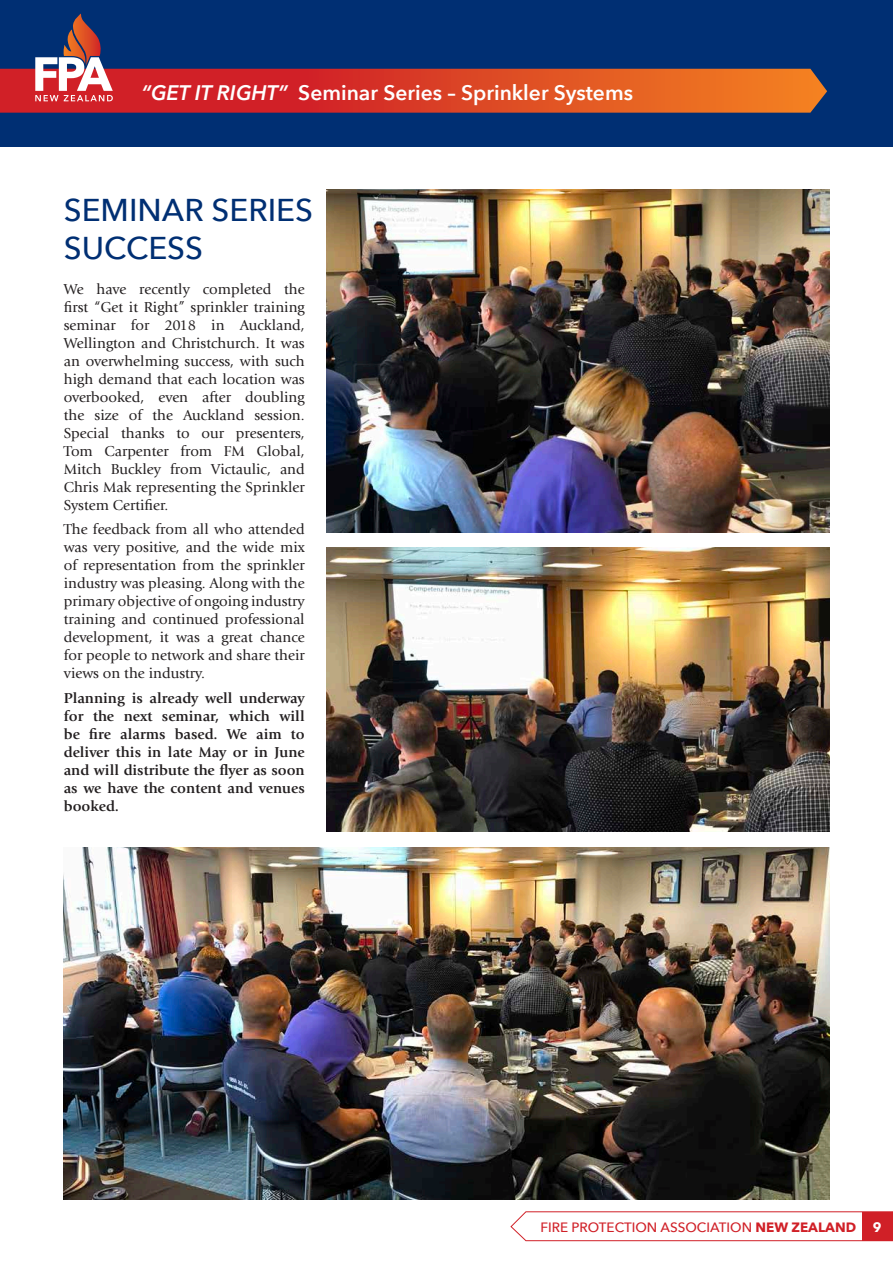
<style>
.page{position:relative;width:893px;height:1263px;background:#fff}
.page>*{position:absolute;margin:0;border:0;box-sizing:border-box;transform-origin:0 0}
.t1{font:500 31.5px/37.8px "Avenir Next";color:#002f73}
.t2{font:600 21px "Avenir Next";color:#fff}
.t3{font:15px/18px "AT Giovanni";color:#231f20;text-align:justify}
.t4{font:700 15px/18px "AT Giovanni";color:#231f20;text-align:justify}
.t5{font:500 13.5px "Avenir Next";color:#d02027}
.s1{font-style:italic}
.s2{font-weight:700}
.s3{font-weight:700;color:#fff}
</style>
<div class="page">
<img style="left:326px;top:547px;width:503px;height:284px">
<svg style="left:510px;top:1211px;width:383px;height:30px"></svg>
<div style="left:862px;top:1212px;width:31px;height:28px;background:#d02027"></div>
<div style="left:0;top:0;width:893px;height:147px;background:#002f73"></div>
<svg style="left:0;top:14px;width:827px;height:99px"></svg>
<img style="left:64px;top:847px;width:765px;height:352px">
<img style="left:326px;top:189px;width:503px;height:343px">
<h2 class="t2" style="left:141px;top:74px;width:493px"><span class="s1">“GET IT RIGHT”</span> Seminar Series – Sprinkler Systems</h2>
<h1 class="t1" style="left:64px;top:190px;width:251px">SEMINAR SERIES<br>SUCCESS</h1>
<p class="t3" style="left:64px;top:280px;width:242px">We have recently completed the first “Get it Right” sprinkler training seminar for 2018 in Auckland, Wellington and Christchurch. It was an overwhelming success, with such high demand that each location was overbooked, even after doubling the size of the Auckland session.<br>Special thanks to our presenters, Tom Carpenter from FM Global, Mitch Buckley from Victaulic, and Chris Mak representing the Sprinkler System Certifier.</p>
<p class="t3" style="left:64px;top:520px;width:242px">The feedback from all who attended was very positive, and the wide mix of representation from the sprinkler industry was pleasing. Along with the primary objective of ongoing industry training and continued professional development, it was a great chance for people to network and share their views on the industry.</p>
<p class="t4" style="left:64px;top:689px;width:242px">Planning is already well underway for the next seminar, which will be fire alarms based. We aim to deliver this in late May or in June and will distribute the flyer as soon as we have the content and venues booked.</p>
<p class="t5" style="left:540px;top:1215px;width:343px">FIRE PROTECTION ASSOCIATION <span class="s2">NEW ZEALAND</span> <span class="s3">9</span></p>
</div>
